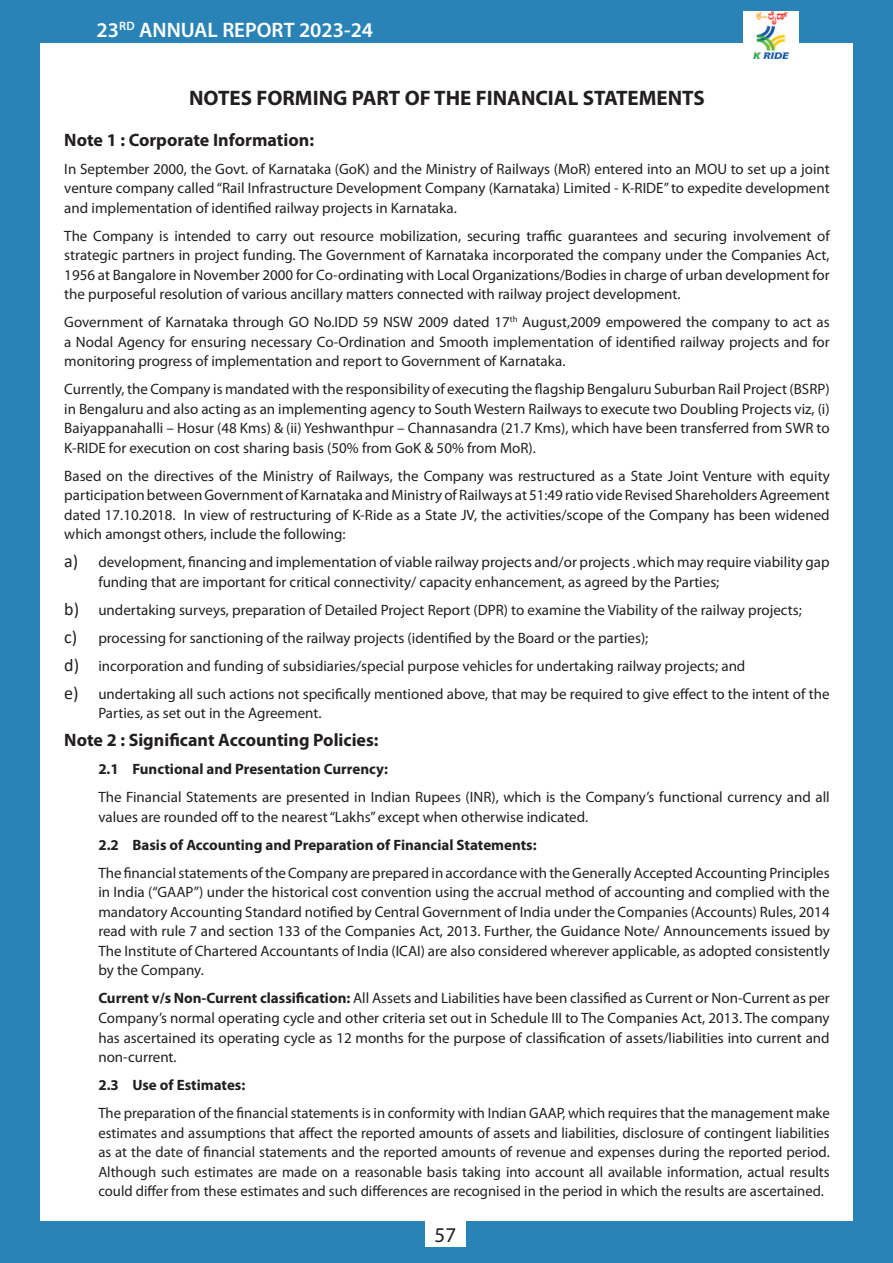
<style>
.page{position:relative;width:893px;height:1263px;background:#2a83b7}
.page>*{position:absolute;margin:0;border:0;box-sizing:border-box;transform-origin:0 0}
.t1{font:700 21px "Myriad Pro";color:#231f20}
.t2{font:600 21px "Myriad Pro";color:#fff}
.t3{font:21px "Myriad Pro";color:#231f20}
.t4{font:700 18px "Myriad Pro";color:#231f20}
.t5{font:15px/19.5px "Myriad Pro";color:#231f20;text-align:justify}
.t6{font:700 15px "Myriad Pro";color:#231f20}
.s1{font-family:"Calibri";font-size:18px}
.s2{font-weight:700}
</style>
<div class="page">
<div style="left:40px;top:43px;width:813px;height:1177px;background:#fff"></div>
<div style="left:426px;top:1216px;width:40px;height:30px;background:#fff"></div>
<div style="left:743px;top:11px;width:56px;height:49px;background:#fff"></div>
<img style="left:754px;top:11px;width:35px;height:48px">
<h1 class="t2" style="left:97px;top:16px;width:278px">23<sup>rd</sup> ANNUAL REPORT 2023-24</h1>
<h1 class="t1" style="left:189px;top:84px;width:517px">NOTES FORMING PART OF THE FINANCIAL STATEMENTS</h1>
<p class="t4" style="left:64px;top:128px;width:251px">Note 1 : Corporate Information:</p>
<p class="t5" style="left:64px;top:159px;width:767px">In September 2000, the Govt. of Karnataka (GoK) and the Ministry of Railways (MoR) entered into an MOU to set up a joint venture company called “Rail Infrastructure Development Company (Karnataka) Limited - K-RIDE” to expedite development and implementation of identified railway projects in Karnataka.</p>
<p class="t5" style="left:64px;top:226px;width:767px">The Company is intended to carry out resource mobilization, securing traffic guarantees and securing involvement of strategic partners in project funding. The Government of Karnataka incorporated the company under the Companies Act, 1956 at Bangalore in November 2000 for Co-ordinating with Local Organizations/Bodies in charge of urban development for the purposeful resolution of various ancillary matters connected with railway project development.</p>
<p class="t5" style="left:64px;top:312px;width:767px">Government of Karnataka through GO No.IDD 59 NSW 2009 dated 17<sup>th</sup> August,2009 empowered the company to act as a Nodal Agency for ensuring necessary Co-Ordination and Smooth implementation of identified railway projects and for monitoring progress of implementation and report to Government of Karnataka.</p>
<p class="t5" style="left:64px;top:379px;width:767px">Currently, the Company is mandated with the responsibility of executing the flagship Bengaluru Suburban Rail Project (BSRP) in Bengaluru and also acting as an implementing agency to South Western Railways to execute two Doubling Projects viz, (i)<br>Baiyappanahalli – Hosur (48 Kms) &amp; (ii) Yeshwanthpur – Channasandra (21.7 Kms), which have been transferred from SWR to K-RIDE for execution on cost sharing basis (50% from GoK &amp; 50% from MoR).</p>
<p class="t5" style="left:64px;top:466px;width:767px">Based on the directives of the Ministry of Railways, the Company was restructured as a State Joint Venture with equity participation between Government of Karnataka and Ministry of Railways at 51:49 ratio vide Revised Shareholders Agreement dated 17.10.2018. In view of restructuring of K-Ride as a State JV, the activities/scope of the Company has been widened which amongst others, include the following:</p>
<p class="t5" style="left:98px;top:552px;width:733px;text-indent:-34px"><span class="s1">a)</span> development, financing and implementation of viable railway projects and/or projects which may require viability gap funding that are important for critical connectivity/ capacity enhancement, as agreed by the Parties;</p>
<p class="t5" style="left:64px;top:596px;width:767px;line-height:28px;text-align:left"><span class="s1">b)</span> undertaking surveys, preparation of Detailed Project Report (DPR) to examine the Viability of the railway projects;<br><span class="s1">c)</span> processing for sanctioning of the railway projects (identified by the Board or the parties);<br><span class="s1">d)</span> incorporation and funding of subsidiaries/special purpose vehicles for undertaking railway projects; and<br><span class="s1">e)</span> undertaking all such actions not specifically mentioned above, that may be required to give effect to the intent of the</p>
<p class="t5" style="left:98px;top:703px;width:225px">Parties, as set out in the Agreement.</p>
<p class="t4" style="left:64px;top:729px;width:316px">Note 2 : Significant Accounting Policies:</p>
<p class="t6" style="left:98px;top:760px;width:291px">2.1 Functional and Presentation Currency:</p>
<p class="t5" style="left:98px;top:787px;width:733px">The Financial Statements are presented in Indian Rupees (INR), which is the Company’s functional currency and all values are rounded off to the nearest “Lakhs” except when otherwise indicated.</p>
<p class="t6" style="left:98px;top:835px;width:440px">2.2 Basis of Accounting and Preparation of Financial Statements:</p>
<p class="t5" style="left:98px;top:863px;width:733px">The financial statements of the Company are prepared in accordance with the Generally Accepted Accounting Principles in India (“GAAP”) under the historical cost convention using the accrual method of accounting and complied with the mandatory Accounting Standard notified by Central Government of India under the Companies (Accounts) Rules, 2014 read with rule 7 and section 133 of the Companies Act, 2013. Further, the Guidance Note/ Announcements issued by The Institute of Chartered Accountants of India (ICAI) are also considered wherever applicable, as adopted consistently by the Company.</p>
<p class="t5" style="left:98px;top:988px;width:733px"><span class="s2">Current v/s Non-Current classification:</span> All Assets and Liabilities have been classified as Current or Non-Current as per Company’s normal operating cycle and other criteria set out in Schedule III to The Companies Act, 2013. The company has ascertained its operating cycle as 12 months for the purpose of classification of assets/liabilities into current and non-current.</p>
<p class="t6" style="left:98px;top:1075px;width:148px">2.3 Use of Estimates:</p>
<p class="t5" style="left:98px;top:1103px;width:733px">The preparation of the financial statements is in conformity with Indian GAAP, which requires that the management make estimates and assumptions that affect the reported amounts of assets and liabilities, disclosure of contingent liabilities as at the date of financial statements and the reported amounts of revenue and expenses during the reported period.<br>Although such estimates are made on a reasonable basis taking into account all available information, actual results could differ from these estimates and such differences are recognised in the period in which the results are ascertained.</p>
<h1 class="t3" style="left:435px;top:1221px;width:23px">57</h1>
</div>
